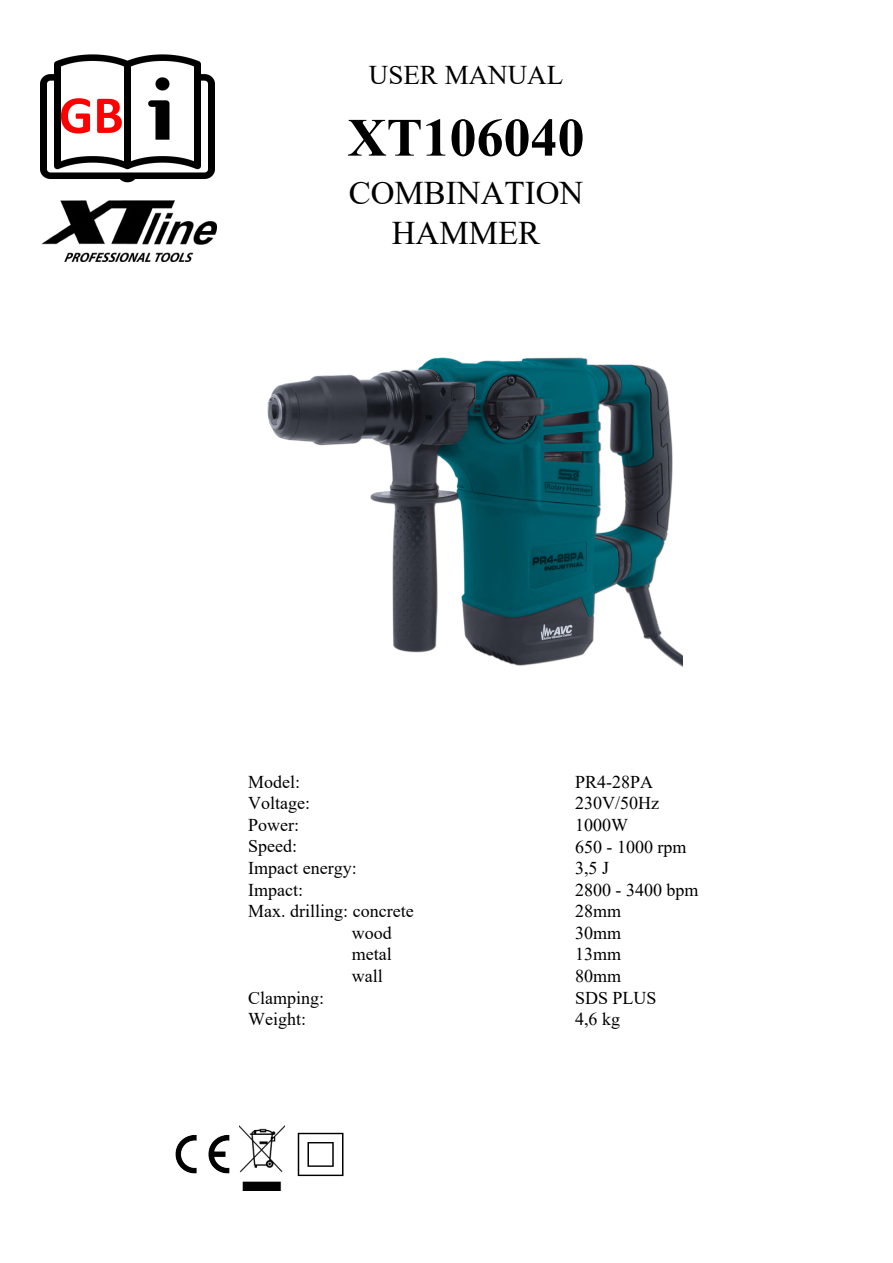
<style>
.page{position:relative;width:893px;height:1263px;background:#fff}
.page>*{position:absolute;margin:0;border:0;box-sizing:border-box;transform-origin:0 0}
.t1{font:700 54px "Times New Roman";color:#000}
.t2{font:700 54px "Calibri";color:#f00}
.t3{font:33px/39.6px "Times New Roman";color:#000;text-align:center}
.t4{font:27px "Times New Roman";color:#000}
.t5{font:18px/21.6px "Times New Roman";color:#000}
</style>
<div class="page">
<img style="left:40px;top:54px;width:175px;height:129px">
<img style="left:175px;top:1135px;width:55px;height:39px">
<img style="left:239px;top:1125px;width:46px;height:65px">
<img style="left:297px;top:1132px;width:47px;height:45px">
<img style="left:41px;top:200px;width:176px;height:61px">
<img style="left:267px;top:357px;width:415px;height:310px">
<h1 class="t2" style="left:59px;top:77px;width:66px">GB</h1>
<h3 class="t4" style="left:369px;top:56px;width:196px">USER MANUAL</h3>
<h1 class="t1" style="left:348px;top:99px;width:239px">XT106040</h1>
<h2 class="t3" style="left:349px;top:172px;width:236px">COMBINATION<br>HAMMER</h2>
<p class="t5" style="left:248px;top:770px;width:54px">Model:</p>
<p class="t5" style="left:248px;top:792px;width:63px">Voltage:</p>
<p class="t5" style="left:248px;top:813px;width:52px">Power:</p>
<p class="t5" style="left:248px;top:835px;width:50px">Speed:</p>
<p class="t5" style="left:248px;top:856px;width:110px">Impact energy:</p>
<p class="t5" style="left:248px;top:878px;width:56px">Impact:</p>
<p class="t5" style="left:248px;top:900px;width:167px">Max. drilling: concrete</p>
<p class="t5" style="left:352px;top:921px;width:41px">wood</p>
<p class="t5" style="left:352px;top:943px;width:41px">metal</p>
<p class="t5" style="left:352px;top:964px;width:32px">wall</p>
<p class="t5" style="left:248px;top:986px;width:78px">Clamping:</p>
<p class="t5" style="left:248px;top:1008px;width:59px">Weight:</p>
<p class="t5" style="left:575px;top:770px;width:125px">PR4-28PA<br>230V/50Hz<br>1000W<br>650 - 1000 rpm<br>3,5 J<br>2800 - 3400 bpm<br>28mm<br>30mm<br>13mm<br>80mm<br>SDS PLUS<br>4,6 kg</p>
</div>
